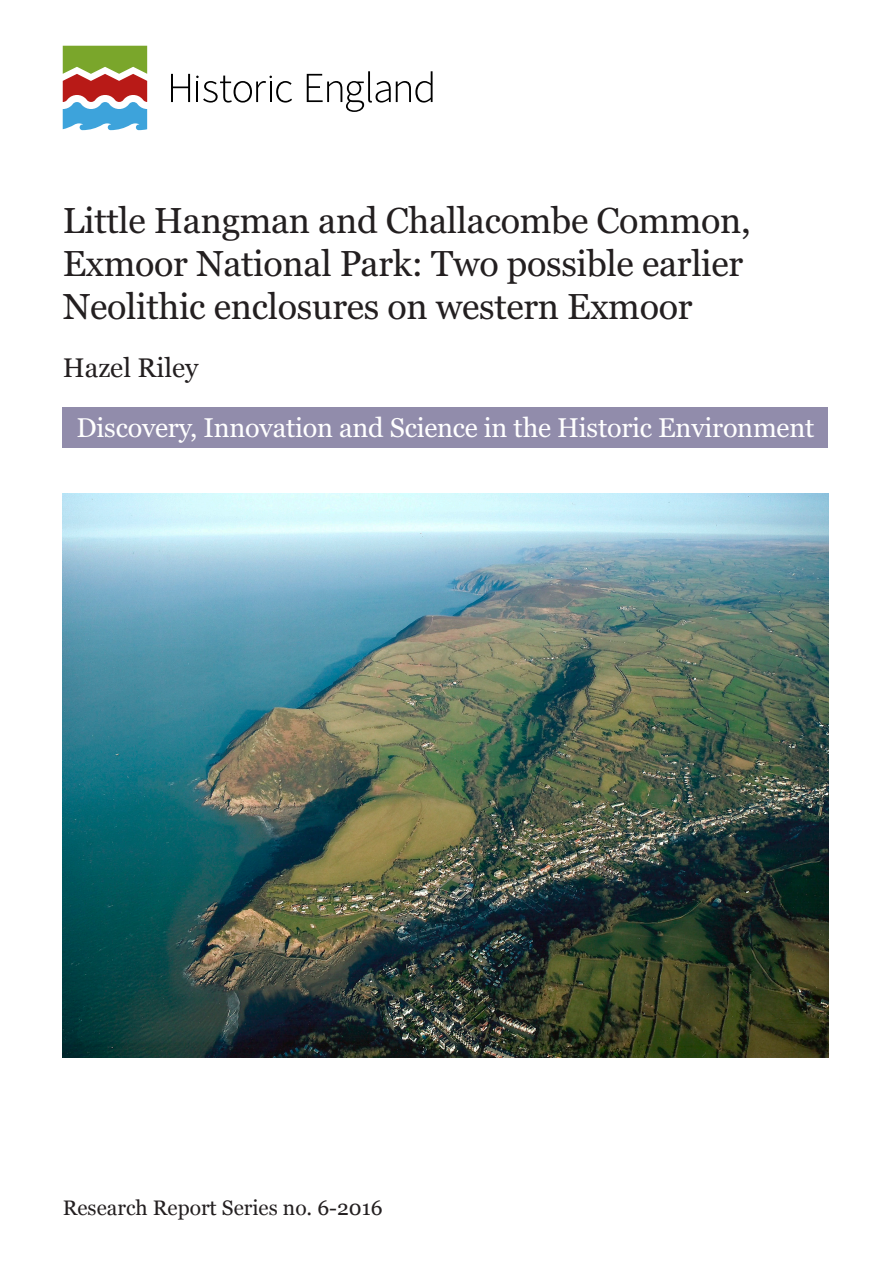
<style>
.page{position:relative;width:893px;height:1263px;background:#fff}
.page>*{position:absolute;margin:0;border:0;box-sizing:border-box;transform-origin:0 0}
.t1{font:36px/43.2px "Georgia Pro";letter-spacing:-.01em;color:#231f20}
.t2{font:27px "Georgia Pro";letter-spacing:-.01em;color:#fff}
.t3{font:27px "Georgia";color:#231f20}
.t4{font:21px "Georgia";color:#231f20}
</style>
<div class="page">
<img style="left:63px;top:493px;width:765px;height:564px">
<div style="left:63px;top:407px;width:765px;height:41px;background:#918cab"></div>
<svg style="left:63px;top:46px;width:84px;height:84px"></svg>
<svg style="left:171px;top:74px;width:19px;height:28px"></svg>
<svg style="left:196px;top:76px;width:96px;height:27px"></svg>
<svg style="left:307px;top:71px;width:126px;height:41px"></svg>
<p class="t1" style="left:63px;top:200px;width:690px">Little Hangman and Challacombe Common,<br>Exmoor National Park: Two possible earlier<br>Neolithic enclosures on western Exmoor</p>
<p class="t3" style="left:63px;top:351px;width:137px">Hazel Riley</p>
<p class="t2" style="left:77px;top:412px;width:739px">Discovery, Innovation and Science in the Historic Environment</p>
<p class="t4" style="left:63px;top:1195px;width:321px">Research Report Series no. 6-2016</p>
</div>
